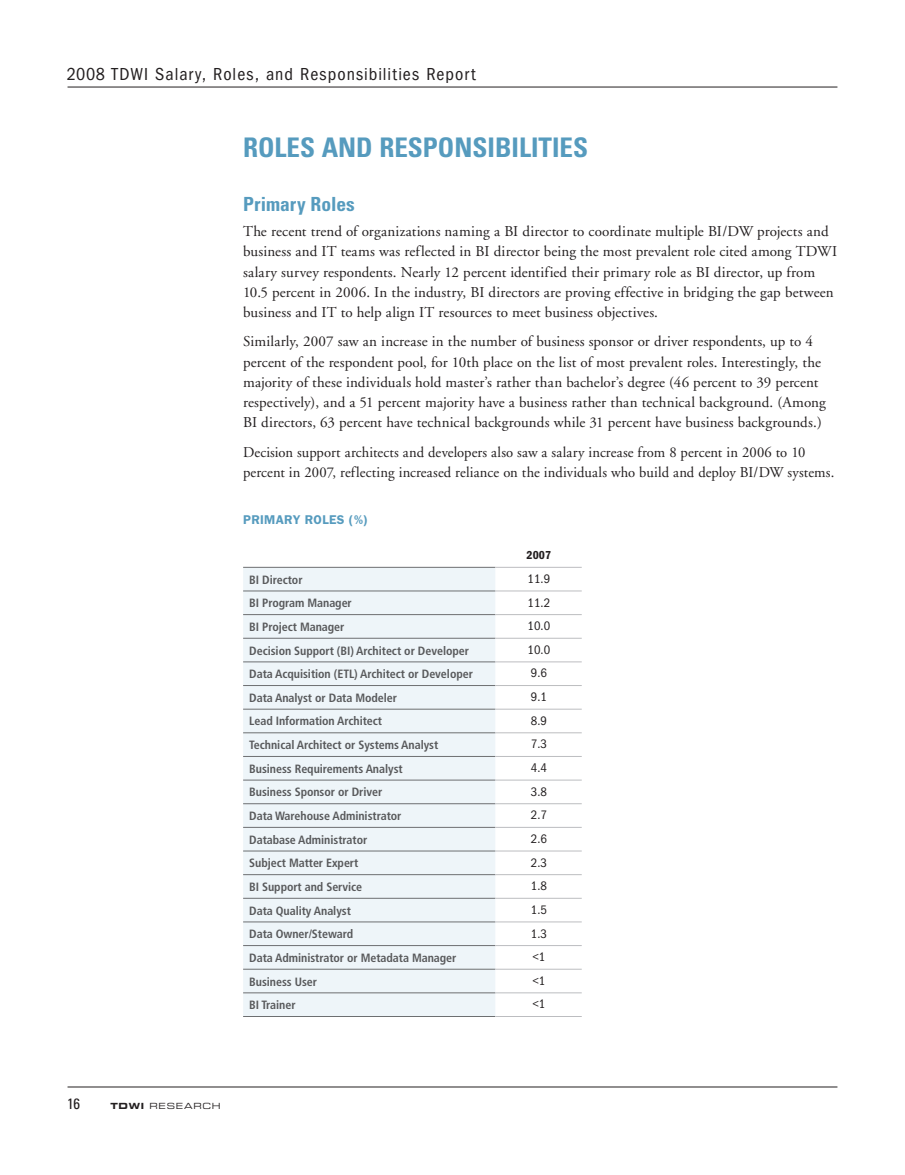
<style>
.page{position:relative;width:905px;height:1175px;background:#fff}
.page>*{position:absolute;margin:0;border:0;box-sizing:border-box;transform-origin:0 0}
.t1{font:700 condensed 27px "Univers";color:#569bbe}
.t2{font:700 condensed 19.5px "Univers";letter-spacing:.005em;color:#569bbe}
.t3{font:condensed 18px "Franklin Gothic";letter-spacing:.055em;color:#231f20}
.t4{font:15px/20.2px "Adobe Garamond";letter-spacing:.005em;color:#231f20}
.t5{font:condensed 15px "Univers";color:#231f20}
.t6{font:condensed 12.75px "Franklin Gothic";color:#231f20}
.t7{font:600 12.75px "Franklin Gothic";letter-spacing:.025em;color:#569bbe}
.t8{font:700 condensed 12px "Frutiger LT Std";letter-spacing:-.005em;color:#58595b}
.t9{font:600 condensed 12px "Franklin Gothic";color:#231f20}
.t10{font:8.55px "Eurostile LT Std Ex 2";letter-spacing:.085em;color:#231f20}
.s1{font-family:"Eurostile LT Std Bold Ex 2"}
</style>
<div class="page">
<hr style="left:68px;top:1086px;width:769px;height:1px;background:#231f20">
<hr style="left:68px;top:87px;width:769px;height:1px;background:#231f20">
<div style="left:243px;top:568px;width:252px;height:448px;background:#eef5f9"></div>
<hr style="left:243px;top:590px;width:252px;height:1px;background:#6d6f71">
<hr style="left:243px;top:614px;width:252px;height:1px;background:#6d6f71">
<hr style="left:243px;top:638px;width:252px;height:1px;background:#6d6f71">
<hr style="left:243px;top:661px;width:252px;height:1px;background:#6d6f71">
<hr style="left:243px;top:685px;width:252px;height:1px;background:#6d6f71">
<hr style="left:243px;top:709px;width:252px;height:1px;background:#6d6f71">
<hr style="left:243px;top:732px;width:252px;height:1px;background:#6d6f71">
<hr style="left:243px;top:756px;width:252px;height:1px;background:#6d6f71">
<hr style="left:243px;top:779px;width:252px;height:1px;background:#6d6f71">
<hr style="left:243px;top:803px;width:252px;height:1px;background:#6d6f71">
<hr style="left:243px;top:827px;width:252px;height:1px;background:#6d6f71">
<hr style="left:243px;top:850px;width:252px;height:1px;background:#6d6f71">
<hr style="left:243px;top:874px;width:252px;height:1px;background:#6d6f71">
<hr style="left:243px;top:898px;width:252px;height:1px;background:#6d6f71">
<hr style="left:243px;top:921px;width:252px;height:1px;background:#6d6f71">
<hr style="left:243px;top:945px;width:252px;height:1px;background:#6d6f71">
<hr style="left:243px;top:968px;width:252px;height:1px;background:#6d6f71">
<hr style="left:243px;top:992px;width:252px;height:1px;background:#6d6f71">
<hr style="left:495px;top:590px;width:86px;height:1px;background:#bcbdc0">
<hr style="left:495px;top:614px;width:86px;height:1px;background:#bcbdc0">
<hr style="left:495px;top:638px;width:86px;height:1px;background:#bcbdc0">
<hr style="left:495px;top:661px;width:86px;height:1px;background:#bcbdc0">
<hr style="left:495px;top:685px;width:86px;height:1px;background:#bcbdc0">
<hr style="left:495px;top:709px;width:86px;height:1px;background:#bcbdc0">
<hr style="left:495px;top:732px;width:86px;height:1px;background:#bcbdc0">
<hr style="left:495px;top:756px;width:86px;height:1px;background:#bcbdc0">
<hr style="left:495px;top:779px;width:86px;height:1px;background:#bcbdc0">
<hr style="left:495px;top:803px;width:86px;height:1px;background:#bcbdc0">
<hr style="left:495px;top:827px;width:86px;height:1px;background:#bcbdc0">
<hr style="left:495px;top:850px;width:86px;height:1px;background:#bcbdc0">
<hr style="left:495px;top:874px;width:86px;height:1px;background:#bcbdc0">
<hr style="left:495px;top:898px;width:86px;height:1px;background:#bcbdc0">
<hr style="left:495px;top:921px;width:86px;height:1px;background:#bcbdc0">
<hr style="left:495px;top:945px;width:86px;height:1px;background:#bcbdc0">
<hr style="left:495px;top:968px;width:86px;height:1px;background:#bcbdc0">
<hr style="left:495px;top:992px;width:86px;height:1px;background:#bcbdc0">
<hr style="left:243px;top:567px;width:252px;height:1px;background:#6d6f71">
<hr style="left:243px;top:1016px;width:252px;height:1px;background:#6d6f71">
<hr style="left:495px;top:567px;width:86px;height:1px;background:#bcbdc0">
<hr style="left:495px;top:1016px;width:86px;height:1px;background:#bcbdc0">
<p class="t3" style="left:67px;top:63px;width:410px">2008 TDWI Salary, Roles, and Responsibilities Report</p>
<h1 class="t1" style="left:243px;top:130px;width:346px">ROLES AND RESPONSIBILITIES</h1>
<h2 class="t2" style="left:243px;top:192px;width:113px">PRIMARY ROLES</h2>
<p class="t4" style="left:243px;top:221px;width:595px">The recent trend of organizations naming a BI director to coordinate multiple BI/DW projects and business and IT teams was reflected in BI director being the most prevalent role cited among TDWI salary survey respondents. Nearly 12 percent identified their primary role as BI director, up from 10.5 percent in 2006. In the industry, BI directors are proving effective in bridging the gap between business and IT to help align IT resources to meet business objectives.</p>
<p class="t4" style="left:243px;top:332px;width:584px">Similarly, 2007 saw an increase in the number of business sponsor or driver respondents, up to 4 percent of the respondent pool, for 10th place on the list of most prevalent roles. Interestingly, the majority of these individuals hold master’s rather than bachelor’s degree (46 percent to 39 percent respectively), and a 51 percent majority have a business rather than technical background. (Among BI directors, 63 percent have technical backgrounds while 31 percent have business backgrounds.)</p>
<p class="t4" style="left:243px;top:442px;width:592px">Decision support architects and developers also saw a salary increase from 8 percent in 2006 to 10 percent in 2007, reflecting increased reliance on the individuals who build and deploy BI/DW systems.</p>
<p class="t7" style="left:243px;top:512px;width:126px">PRIMARY ROLES (%)</p>
<p class="t9" style="left:526px;top:548px;width:26px">2007</p>
<p class="t8" style="left:249px;top:572px;width:55px">BI Director</p>
<p class="t6" style="left:527px;top:571px;width:24px">11.9</p>
<p class="t8" style="left:249px;top:596px;width:104px">BI Program Manager</p>
<p class="t6" style="left:527px;top:595px;width:24px">11.2</p>
<p class="t8" style="left:249px;top:619px;width:97px">BI Project Manager</p>
<p class="t6" style="left:527px;top:619px;width:24px">10.0</p>
<p class="t8" style="left:249px;top:643px;width:221px">Decision Support (BI) Architect or Developer</p>
<p class="t6" style="left:527px;top:642px;width:24px">10.0</p>
<p class="t8" style="left:249px;top:667px;width:225px">Data Acquisition (ETL) Architect or Developer</p>
<p class="t6" style="left:531px;top:666px;width:18px">9.6</p>
<p class="t8" style="left:249px;top:690px;width:149px">Data Analyst or Data Modeler</p>
<p class="t6" style="left:531px;top:689px;width:18px">9.1</p>
<p class="t8" style="left:249px;top:714px;width:134px">Lead Information Architect</p>
<p class="t6" style="left:531px;top:713px;width:18px">8.9</p>
<p class="t8" style="left:249px;top:738px;width:190px">Technical Architect or Systems Analyst</p>
<p class="t6" style="left:531px;top:737px;width:18px">7.3</p>
<p class="t8" style="left:249px;top:761px;width:155px">Business Requirements Analyst</p>
<p class="t6" style="left:531px;top:760px;width:18px">4.4</p>
<p class="t8" style="left:249px;top:785px;width:134px">Business Sponsor or Driver</p>
<p class="t6" style="left:531px;top:784px;width:18px">3.8</p>
<p class="t8" style="left:249px;top:808px;width:154px">Data Warehouse Administrator</p>
<p class="t6" style="left:531px;top:808px;width:18px">2.7</p>
<p class="t8" style="left:249px;top:832px;width:119px">Database Administrator</p>
<p class="t6" style="left:531px;top:831px;width:18px">2.6</p>
<p class="t8" style="left:249px;top:856px;width:111px">Subject Matter Expert</p>
<p class="t6" style="left:531px;top:855px;width:18px">2.3</p>
<p class="t8" style="left:249px;top:879px;width:115px">BI Support and Service</p>
<p class="t6" style="left:531px;top:878px;width:18px">1.8</p>
<p class="t8" style="left:249px;top:903px;width:103px">Data Quality Analyst</p>
<p class="t6" style="left:531px;top:902px;width:18px">1.5</p>
<p class="t8" style="left:249px;top:927px;width:106px">Data Owner/Steward</p>
<p class="t6" style="left:531px;top:926px;width:18px">1.3</p>
<p class="t8" style="left:249px;top:950px;width:209px">Data Administrator or Metadata Manager</p>
<p class="t6" style="left:532px;top:949px;width:15px">&lt;1</p>
<p class="t8" style="left:249px;top:974px;width:69px">Business User</p>
<p class="t6" style="left:532px;top:973px;width:15px">&lt;1</p>
<p class="t8" style="left:249px;top:997px;width:48px">BI Trainer</p>
<p class="t6" style="left:532px;top:997px;width:15px">&lt;1</p>
<p class="t5" style="left:67px;top:1093px;width:15px">16</p>
<p class="t10" style="left:110px;top:1099px;width:112px"><span class="s1">TDWI</span> RESEARCH</p>
</div>
